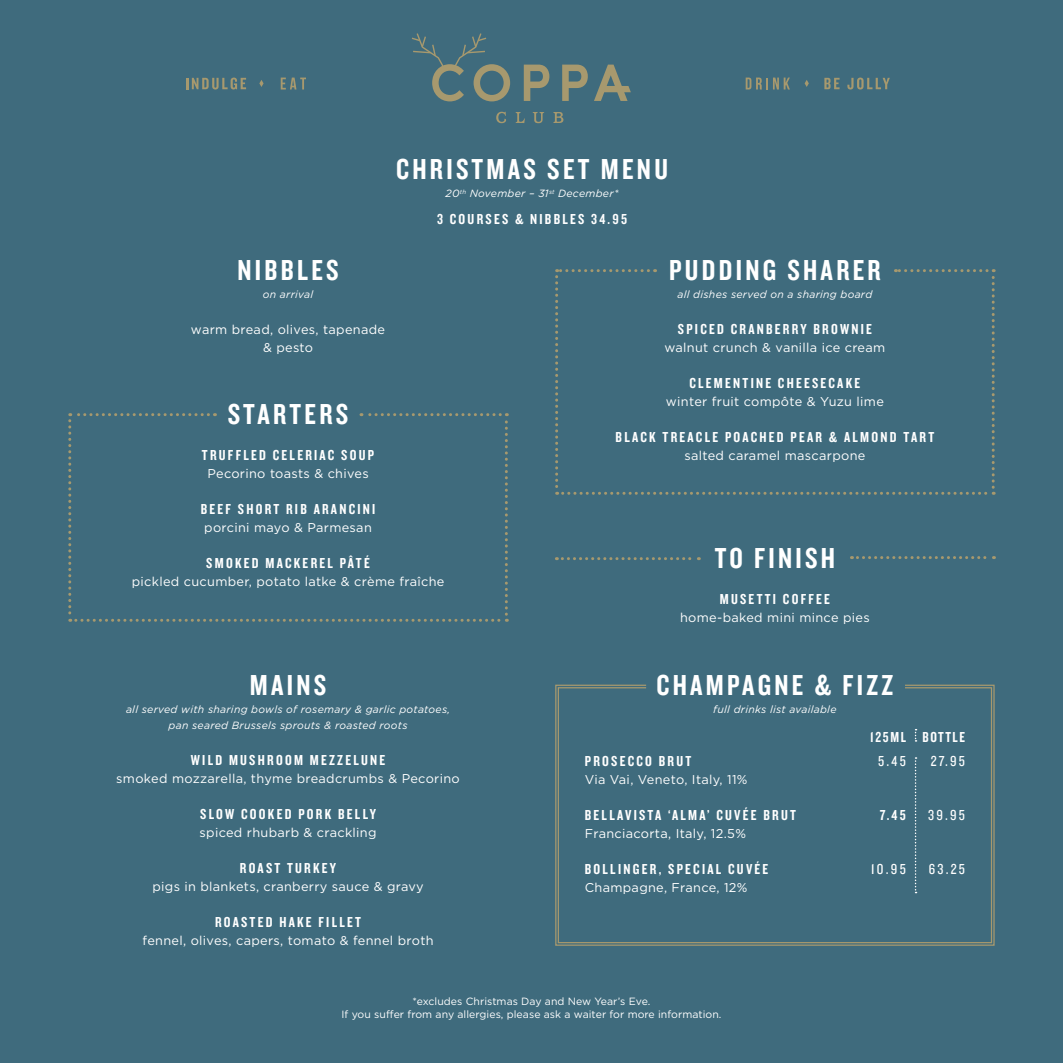
<style>
.page{position:relative;width:1063px;height:1063px;background:#3f6b7d}
.page>*{position:absolute;margin:0;border:0;box-sizing:border-box;transform-origin:0 0}
.Copy_Centred{font:30px "Knockout HTF49 Liteweight";letter-spacing:.11em;color:#fff}
.Copy_Centred-2{font:15px "Knockout HTF49 Liteweight";letter-spacing:.15em;color:#fff}
.Copy_Left{font:15px "Knockout HTF49 Liteweight";letter-spacing:.15em;color:#fff}
.Copy_Left-2{font:15px "Knockout HTF29 Junior Liteweight";letter-spacing:.15em;color:#fff}
.Copy_Left-3{font:15px "Knockout HTF49 Liteweight";letter-spacing:.105em;color:#fff}
.Copy_Centred-3{font:12.75px/18px "Gotham HTF";letter-spacing:.025em;color:#fff;text-align:center}
.Copy_Left-4{font:12.75px "Gotham HTF";letter-spacing:.025em;color:#fff}
.Copy_Centred-4{font:italic 10.5px/16.5px "Gotham HTF";letter-spacing:.025em;color:#fff;text-align:center}
.t1{font:10.5px/12.8px "Gotham HTF";letter-spacing:.005em;color:#fff;text-align:center}
</style>
<div class="page">
<svg style="left:555px;top:269px;width:440px;height:226px"></svg>
<svg style="left:68px;top:413px;width:440px;height:209px"></svg>
<svg style="left:555px;top:684px;width:440px;height:262px"></svg>
<svg style="left:556px;top:557px;width:143px;height:3px"></svg>
<svg style="left:851px;top:556px;width:143px;height:3px"></svg>
<svg style="left:281px;top:78px;width:25px;height:12px"></svg>
<svg style="left:259px;top:80px;width:5px;height:7px"></svg>
<svg style="left:186px;top:78px;width:60px;height:12px"></svg>
<svg style="left:746px;top:78px;width:44px;height:12px"></svg>
<svg style="left:805px;top:80px;width:4px;height:7px"></svg>
<svg style="left:824px;top:78px;width:16px;height:11px"></svg>
<svg style="left:847px;top:78px;width:43px;height:12px"></svg>
<svg style="left:496px;top:112px;width:10px;height:11px"></svg>
<svg style="left:516px;top:112px;width:9px;height:11px"></svg>
<svg style="left:533px;top:112px;width:11px;height:11px"></svg>
<svg style="left:553px;top:112px;width:10px;height:11px"></svg>
<svg style="left:524px;top:65px;width:25px;height:36px"></svg>
<svg style="left:562px;top:65px;width:26px;height:36px"></svg>
<svg style="left:594px;top:65px;width:37px;height:36px"></svg>
<svg style="left:412px;top:33px;width:98px;height:68px"></svg>
<p class="Copy_Centred" style="left:396px;top:154px;width:273px">CHRISTMAS SET MENU</p>
<p class="Copy_Centred-4" style="left:446px;top:185px;width:174px">20<sup>th</sup> November – 31<sup>st</sup> December*</p>
<p class="Copy_Centred-2" style="left:437px;top:211px;width:191px">3 COURSES &amp; NIBBLES 34.95</p>
<p class="Copy_Centred" style="left:237px;top:255px;width:103px">NIBBLES</p>
<p class="Copy_Centred-4" style="left:263px;top:286px;width:52px">on arrival</p>
<p class="Copy_Centred-3" style="left:191px;top:320px;width:196px">warm bread, olives, tapenade &amp; pesto</p>
<p class="Copy_Centred" style="left:228px;top:399px;width:122px">STARTERS</p>
<p class="Copy_Centred-2" style="left:202px;top:447px;width:174px">TRUFFLED CELERIAC SOUP</p>
<p class="Copy_Centred-3" style="left:207px;top:464px;width:163px">Pecorino toasts &amp; chives</p>
<p class="Copy_Centred-2" style="left:201px;top:501px;width:176px">BEEF SHORT RIB ARANCINI</p>
<p class="Copy_Centred-3" style="left:204px;top:518px;width:169px">porcini mayo &amp; Parmesan</p>
<p class="Copy_Centred-2" style="left:206px;top:555px;width:165px">SMOKED MACKEREL PÂTÉ</p>
<p class="Copy_Centred-3" style="left:132px;top:572px;width:314px">pickled cucumber, potato latke &amp; crème fraîche</p>
<p class="Copy_Centred" style="left:250px;top:670px;width:78px">MAINS</p>
<p class="Copy_Centred-4" style="left:126px;top:701px;width:326px">all served with sharing bowls of rosemary &amp; garlic potatoes, pan seared Brussels sprouts &amp; roasted roots</p>
<p class="Copy_Centred-2" style="left:191px;top:753px;width:196px">WILD MUSHROOM MEZZELUNE</p>
<p class="Copy_Centred-3" style="left:116px;top:770px;width:345px">smoked mozzarella, thyme breadcrumbs &amp; Pecorino</p>
<p class="Copy_Centred-2" style="left:200px;top:807px;width:177px">SLOW COOKED PORK BELLY</p>
<p class="Copy_Centred-3" style="left:200px;top:824px;width:179px">spiced rhubarb &amp; crackling</p>
<p class="Copy_Centred-2" style="left:240px;top:861px;width:98px">ROAST TURKEY</p>
<p class="Copy_Centred-3" style="left:152px;top:878px;width:273px">pigs in blankets, cranberry sauce &amp; gravy</p>
<p class="Copy_Centred-2" style="left:215px;top:915px;width:147px">ROASTED HAKE FILLET</p>
<p class="Copy_Centred-3" style="left:142px;top:932px;width:293px">fennel, olives, capers, tomato &amp; fennel broth</p>
<p class="Copy_Centred" style="left:669px;top:255px;width:213px">PUDDING SHARER</p>
<p class="Copy_Centred-4" style="left:678px;top:286px;width:196px">all dishes served on a sharing board</p>
<p class="Copy_Centred-2" style="left:678px;top:321px;width:196px">SPICED CRANBERRY BROWNIE</p>
<p class="Copy_Centred-3" style="left:664px;top:338px;width:222px">walnut crunch &amp; vanilla ice cream</p>
<p class="Copy_Centred-2" style="left:689px;top:375px;width:172px">CLEMENTINE CHEESECAKE</p>
<p class="Copy_Centred-3" style="left:666px;top:392px;width:219px">winter fruit compôte &amp; Yuzu lime</p>
<p class="Copy_Centred-2" style="left:616px;top:429px;width:320px">BLACK TREACLE POACHED PEAR &amp; ALMOND TART</p>
<p class="Copy_Centred-3" style="left:684px;top:446px;width:183px">salted caramel mascarpone</p>
<p class="Copy_Centred" style="left:715px;top:543px;width:122px">TO FINISH</p>
<p class="Copy_Centred-2" style="left:720px;top:591px;width:112px">MUSETTI COFFEE</p>
<p class="Copy_Centred-3" style="left:680px;top:608px;width:191px">home-baked mini mince pies</p>
<p class="Copy_Centred" style="left:656px;top:670px;width:239px">CHAMPAGNE &amp; FIZZ</p>
<p class="Copy_Centred-4" style="left:713px;top:701px;width:125px">full drinks list available</p>
<p class="Copy_Left-3" style="left:870px;top:729px;width:96px">125ML BOTTLE</p>
<p class="Copy_Left" style="left:585px;top:754px;width:108px">PROSECCO BRUT</p>
<p class="Copy_Left-2" style="left:878px;top:754px;width:29px">5.45</p>
<p class="Copy_Left-2" style="left:931px;top:754px;width:36px">27.95</p>
<p class="Copy_Left-4" style="left:585px;top:773px;width:164px">Via Vai, Veneto, Italy, 11%</p>
<p class="Copy_Left" style="left:585px;top:808px;width:213px">BELLAVISTA ‘ALMA’ CUVÉE BRUT</p>
<p class="Copy_Left" style="left:880px;top:808px;width:27px">7.45</p>
<p class="Copy_Left-2" style="left:928px;top:808px;width:38px">39.95</p>
<p class="Copy_Left-4" style="left:585px;top:827px;width:163px">Franciacorta, Italy, 12.5%</p>
<p class="Copy_Left" style="left:585px;top:862px;width:185px">BOLLINGER, SPECIAL CUVÉE</p>
<p class="Copy_Left-2" style="left:871px;top:862px;width:36px">10.95</p>
<p class="Copy_Left-2" style="left:929px;top:862px;width:38px">63.25</p>
<p class="Copy_Left-4" style="left:585px;top:881px;width:164px">Champagne, France, 12%</p>
<p class="t1" style="left:341px;top:995px;width:382px">*excludes Christmas Day and New Year’s Eve.<br>If you suffer from any allergies, please ask a waiter for more information.</p>
</div>
